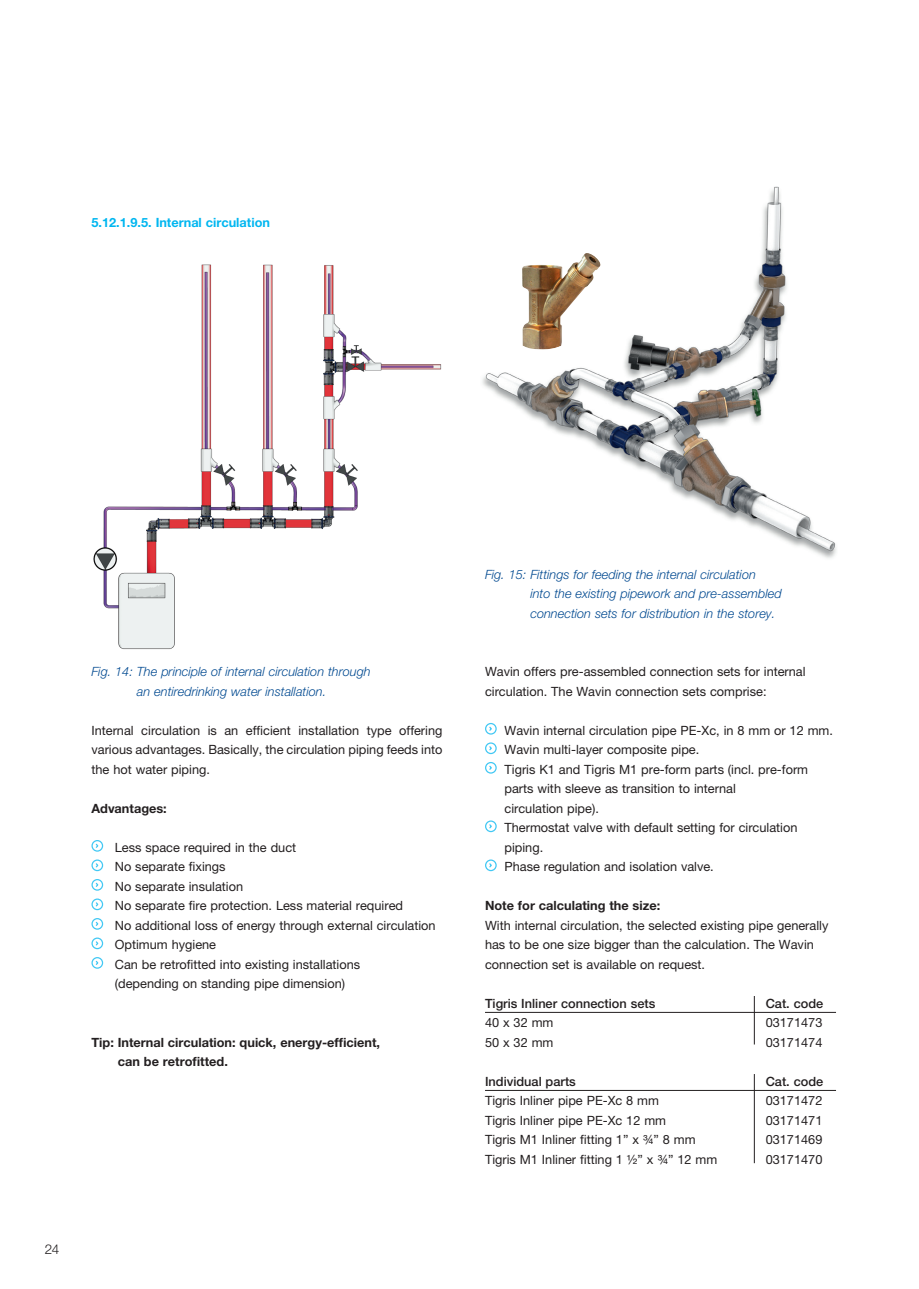
<style>
.page{position:relative;width:919px;height:1289px;background:#fff}
.page>*{position:absolute;margin:0;border:0;box-sizing:border-box;transform-origin:0 0}
.t1{font:300 13.5px "Helvetica Neue";color:#231f20}
.wavin_nieuw_platte_t{font:12.75px/19.5px "Helvetica Neue";color:#231f20}
.wavin_nieuw_fotobijs{font:italic 300 12.75px/19.5px "Helvetica Neue";color:#014990;text-align:center}
.wavin_nieuw_platte_t-2{font:700 12.75px/19.5px "Helvetica Neue";color:#231f20}
.wavin_nieuw_platte_t-3{font:500 12.75px "Helvetica Neue";color:#231f20}
.wavin_nieuw_tussenko{font:700 12.75px "Helvetica Neue";color:#00b6f0}
.wavin_nieuw_tussenko-2{font:700 12.75px "Helvetica Neue";color:#231f20}
</style>
<div class="page">
<div style="left:91px;top:840px;width:12px;height:11px;border:1px solid #42c8f4;border-radius:50%"></div>
<svg style="left:95px;top:843px;width:4px;height:5px"></svg>
<div style="left:91px;top:859px;width:12px;height:12px;border:1px solid #42c8f4;border-radius:50%"></div>
<svg style="left:95px;top:863px;width:4px;height:5px"></svg>
<div style="left:91px;top:879px;width:12px;height:11px;border:1px solid #42c8f4;border-radius:50%"></div>
<svg style="left:95px;top:882px;width:4px;height:5px"></svg>
<div style="left:91px;top:898px;width:12px;height:12px;border:1px solid #42c8f4;border-radius:50%"></div>
<svg style="left:95px;top:902px;width:4px;height:5px"></svg>
<div style="left:91px;top:918px;width:12px;height:11px;border:1px solid #42c8f4;border-radius:50%"></div>
<svg style="left:95px;top:921px;width:4px;height:5px"></svg>
<div style="left:91px;top:937px;width:12px;height:12px;border:1px solid #42c8f4;border-radius:50%"></div>
<svg style="left:95px;top:941px;width:4px;height:5px"></svg>
<div style="left:91px;top:957px;width:12px;height:11px;border:1px solid #42c8f4;border-radius:50%"></div>
<svg style="left:95px;top:960px;width:4px;height:5px"></svg>
<hr style="left:485px;top:1012px;width:351px;height:1px;background:#231f20">
<hr style="left:485px;top:1090px;width:351px;height:1px;background:#231f20">
<div style="left:485px;top:723px;width:11px;height:11px;border:1px solid #42c8f4;border-radius:50%"></div>
<svg style="left:489px;top:726px;width:3px;height:5px"></svg>
<div style="left:485px;top:742px;width:11px;height:12px;border:1px solid #42c8f4;border-radius:50%"></div>
<svg style="left:489px;top:746px;width:3px;height:5px"></svg>
<div style="left:485px;top:762px;width:11px;height:11px;border:1px solid #42c8f4;border-radius:50%"></div>
<svg style="left:489px;top:765px;width:3px;height:5px"></svg>
<div style="left:485px;top:820px;width:11px;height:12px;border:1px solid #42c8f4;border-radius:50%"></div>
<svg style="left:489px;top:824px;width:3px;height:5px"></svg>
<div style="left:485px;top:859px;width:11px;height:12px;border:1px solid #42c8f4;border-radius:50%"></div>
<svg style="left:489px;top:863px;width:3px;height:5px"></svg>
<img style="left:93px;top:264px;width:349px;height:386px">
<img style="left:482px;top:189px;width:292px;height:238px">
<img style="left:522px;top:253px;width:78px;height:97px">
<hr style="left:753px;top:995px;width:1px;height:49px;background:#231f20">
<hr style="left:753px;top:1073px;width:1px;height:90px;background:#231f20">
<p class="wavin_nieuw_tussenko" style="left:91px;top:215px;width:180px">5.12.1.9.5. Internal circulation</p>
<p class="wavin_nieuw_fotobijs" style="left:91px;top:661px;width:281px">Fig. 14: The principle of internal circulation through an entiredrinking water installation.</p>
<p class="wavin_nieuw_platte_t" style="left:91px;top:720px;width:352px;text-align:justify">Internal circulation is an efficient installation type offering various advantages. Basically, the circulation piping feeds into the hot water piping.</p>
<p class="wavin_nieuw_tussenko-2" style="left:91px;top:800px;width:77px">Advantages:</p>
<p class="wavin_nieuw_platte_t" style="left:115px;top:837px;width:183px">Less space required in the duct</p>
<p class="wavin_nieuw_platte_t" style="left:115px;top:856px;width:112px">No separate fixings</p>
<p class="wavin_nieuw_platte_t" style="left:115px;top:876px;width:130px">No separate insulation</p>
<p class="wavin_nieuw_platte_t" style="left:115px;top:895px;width:290px">No separate fire protection. Less material required</p>
<p class="wavin_nieuw_platte_t" style="left:115px;top:915px;width:322px">No additional loss of energy through external circulation</p>
<p class="wavin_nieuw_platte_t" style="left:115px;top:934px;width:103px">Optimum hygiene</p>
<p class="wavin_nieuw_platte_t" style="left:115px;top:954px;width:247px">Can be retrofitted into existing installations (depending on standing pipe dimension)</p>
<p class="wavin_nieuw_platte_t-2" style="left:118px;top:1032px;width:264px;text-indent:-26px">Tip: Internal circulation: quick, energy-efficient, can be retrofitted.</p>
<p class="t1" style="left:45px;top:1240px;width:16px">24</p>
<p class="wavin_nieuw_fotobijs" style="left:530px;top:564px;width:253px;text-align:left;text-indent:-45px">Fig. 15: Fittings for feeding the internal circulation<br>into the existing pipework and pre-assembled connection sets for distribution in the storey.</p>
<p class="wavin_nieuw_platte_t" style="left:485px;top:661px;width:322px">Wavin offers pre-assembled connection sets for internal circulation. The Wavin connection sets comprise:</p>
<p class="wavin_nieuw_platte_t" style="left:504px;top:720px;width:330px">Wavin internal circulation pipe PE-Xc, in 8 mm or 12 mm.</p>
<p class="wavin_nieuw_platte_t" style="left:504px;top:739px;width:196px">Wavin multi-layer composite pipe.</p>
<p class="wavin_nieuw_platte_t" style="left:504px;top:759px;width:305px">Tigris K1 and Tigris M1 pre-form parts (incl. pre-form parts with sleeve as transition to internal<br>circulation pipe).</p>
<p class="wavin_nieuw_platte_t" style="left:504px;top:817px;width:294px">Thermostat valve with default setting for circulation piping.</p>
<p class="wavin_nieuw_platte_t" style="left:504px;top:856px;width:211px">Phase regulation and isolation valve.</p>
<p class="wavin_nieuw_platte_t-2" style="left:485px;top:895px;width:177px">Note for calculating the size:</p>
<p class="wavin_nieuw_platte_t" style="left:485px;top:915px;width:345px">With internal circulation, the selected existing pipe generally has to be one size bigger than the calculation. The Wavin connection set is available on request.</p>
<p class="wavin_nieuw_platte_t-3" style="left:485px;top:995px;width:172px">Tigris Inliner connection sets</p>
<p class="wavin_nieuw_platte_t-3" style="left:765px;top:995px;width:59px">Cat. code</p>
<p class="wavin_nieuw_platte_t" style="left:485px;top:1012px;width:70px">40 x 32 mm</p>
<p class="wavin_nieuw_platte_t" style="left:765px;top:1012px;width:58px">03171473</p>
<p class="wavin_nieuw_platte_t" style="left:485px;top:1032px;width:70px">50 x 32 mm</p>
<p class="wavin_nieuw_platte_t" style="left:765px;top:1032px;width:58px">03171474</p>
<p class="wavin_nieuw_platte_t-3" style="left:485px;top:1073px;width:92px">Individual parts</p>
<p class="wavin_nieuw_platte_t-3" style="left:765px;top:1073px;width:59px">Cat. code</p>
<p class="wavin_nieuw_platte_t" style="left:485px;top:1090px;width:175px">Tigris Inliner pipe PE-Xc 8 mm</p>
<p class="wavin_nieuw_platte_t" style="left:765px;top:1090px;width:58px">03171472</p>
<p class="wavin_nieuw_platte_t" style="left:485px;top:1110px;width:183px">Tigris Inliner pipe PE-Xc 12 mm</p>
<p class="wavin_nieuw_platte_t" style="left:765px;top:1110px;width:58px">03171471</p>
<p class="wavin_nieuw_platte_t" style="left:485px;top:1129px;width:212px">Tigris M1 Inliner fitting 1” x ¾” 8 mm</p>
<p class="wavin_nieuw_platte_t" style="left:765px;top:1129px;width:58px">03171469</p>
<p class="wavin_nieuw_platte_t" style="left:485px;top:1149px;width:234px">Tigris M1 Inliner fitting 1 ½” x ¾” 12 mm</p>
<p class="wavin_nieuw_platte_t" style="left:765px;top:1149px;width:58px">03171470</p>
</div>
